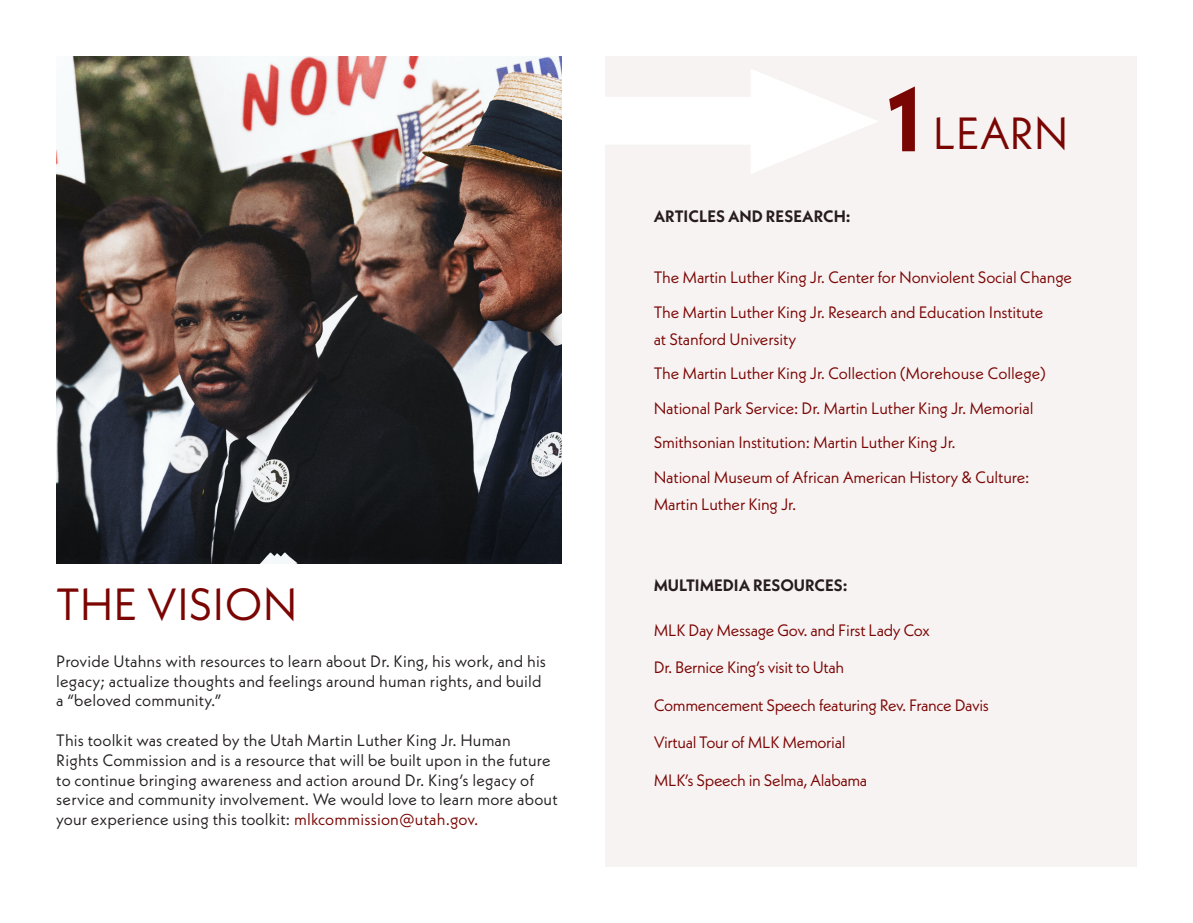
<style>
.page{position:relative;width:1193px;height:923px;background:#fff}
.page>*{position:absolute;margin:0;border:0;box-sizing:border-box;transform-origin:0 0}
.t1{font:700 90px "Neue Kabel";color:#7a0604}
.t2{font:45px "Neue Kabel";color:#7a0604}
.t3{font:16.5px/27px "Neue Kabel";letter-spacing:-.01em;color:#7a0604}
.t4{font:16.5px/19.8px "Neue Kabel";letter-spacing:.01em;color:#231f20}
.t5{font:700 16.5px "Neue Kabel";color:#231f20}
.s1{color:#7a0604}
</style>
<div class="page">
<img style="left:56px;top:56px;width:506px;height:507px">
<div style="left:605px;top:56px;width:531px;height:810px;background:#f8f3f3"></div>
<div style="left:598px;top:97px;width:162px;height:48px;background:#fff"></div>
<svg style="left:747px;top:69px;width:130px;height:104px"></svg>
<p class="t2" style="left:56px;top:575px;width:243px">THE VISION</p>
<p class="t4" style="left:56px;top:651px;width:491px">Provide Utahns with resources to learn about Dr. King, his work, and his legacy; actualize thoughts and feelings around human rights, and build a “beloved community.”</p>
<p class="t4" style="left:56px;top:730px;width:503px">This toolkit was created by the Utah Martin Luther King Jr. Human<br>Rights Commission and is a resource that will be built upon in the future to continue bringing awareness and action around Dr. King’s legacy of service and community involvement. We would love to learn more about your experience using this toolkit: <span class="s1">mlkcommission@utah.gov.</span></p>
<p class="t5" style="left:654px;top:205px;width:198px">ARTICLES AND RESEARCH:</p>
<p class="t1" style="left:886px;top:63px;width:36px">1</p>
<p class="t2" style="left:933px;top:104px;width:137px">LEARN</p>
<p class="t3" style="left:653px;top:263px;width:420px">The Martin Luther King Jr. Center for Nonviolent Social Change</p>
<p class="t3" style="left:653px;top:298px;width:391px">The Martin Luther King Jr. Research and Education Institute at Stanford University</p>
<p class="t3" style="left:653px;top:359px;width:394px">The Martin Luther King Jr. Collection (Morehouse College)</p>
<p class="t3" style="left:653px;top:394px;width:381px">National Park Service: Dr. Martin Luther King Jr. Memorial</p>
<p class="t3" style="left:653px;top:428px;width:304px">Smithsonian Institution: Martin Luther King Jr.</p>
<p class="t3" style="left:653px;top:463px;width:377px">National Museum of African American History &amp; Culture:<br>Martin Luther King Jr.</p>
<p class="t5" style="left:654px;top:574px;width:195px">MULTIMEDIA RESOURCES:</p>
<p class="t3" style="left:653px;top:616px;width:278px">MLK Day Message Gov. and First Lady Cox</p>
<p class="t3" style="left:653px;top:653px;width:192px">Dr. Bernice King’s visit to Utah</p>
<p class="t3" style="left:653px;top:691px;width:337px">Commencement Speech featuring Rev. France Davis</p>
<p class="t3" style="left:653px;top:728px;width:193px">Virtual Tour of MLK Memorial</p>
<p class="t3" style="left:653px;top:766px;width:215px">MLK’s Speech in Selma, Alabama</p>
</div>
